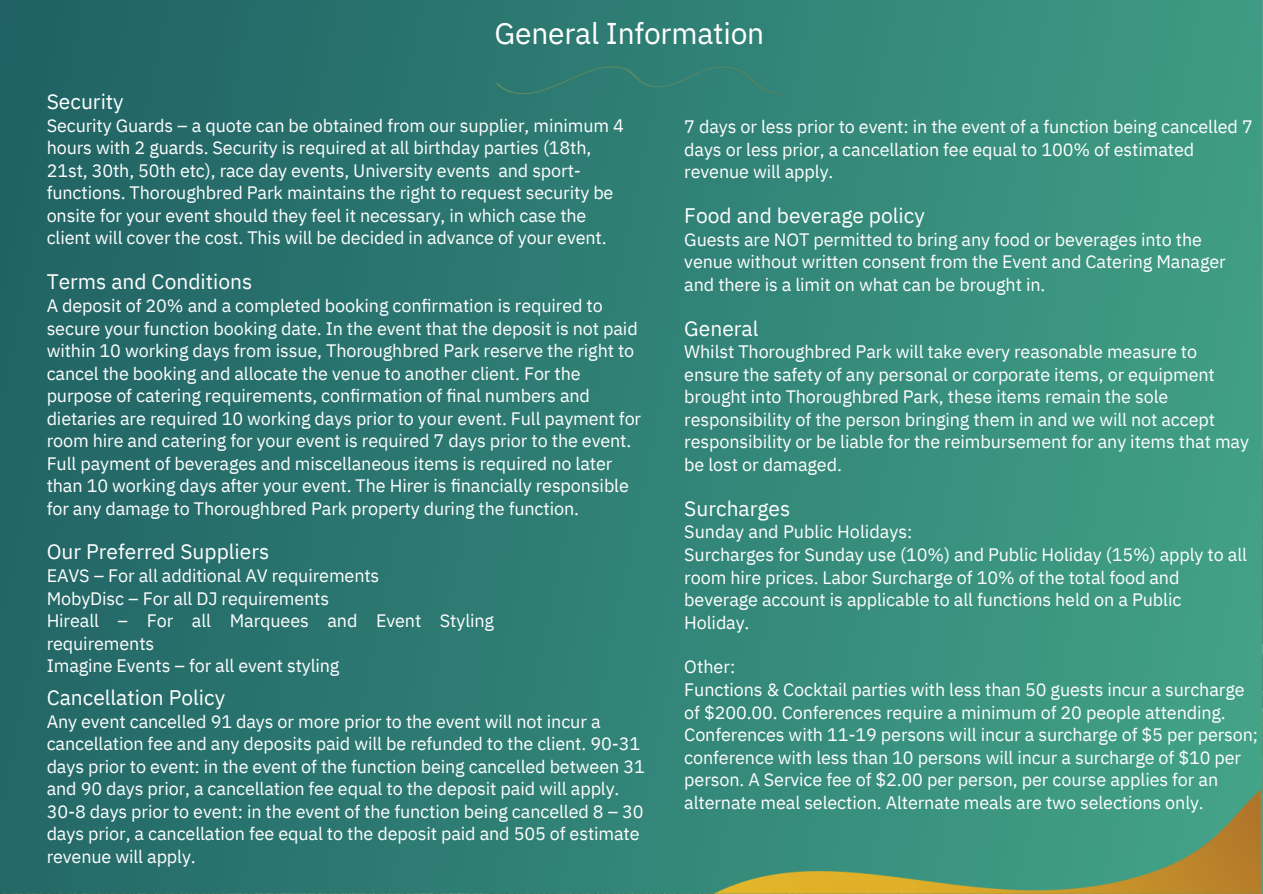
<style>
.page{position:relative;width:1263px;height:894px;background:#fff}
.page>*{position:absolute;margin:0;border:0;box-sizing:border-box;transform-origin:0 0}
.t1{font:30px "IBM Plex Sans";letter-spacing:-.005em;color:#fff}
.t2{font:21px "IBM Plex Sans";color:#fff}
.t3{font:18px/22.5px "IBM Plex Sans";letter-spacing:-.005em;color:#fff}
</style>
<div class="page">
<img style="left:0;top:0;width:1263px;height:893px">
<p class="t2" style="left:47px;top:87px;width:79px">Security</p>
<p class="t1" style="left:494px;top:14px;width:271px">General Information</p>
<p class="t3" style="left:47px;top:114px;width:579px">Security Guards – a quote can be obtained from our supplier, minimum 4 hours with 2 guards. Security is required at all birthday parties (18th, 21st, 30th, 50th etc), race day events, University events and sport&shy;functions. Thoroughbred Park maintains the right to request security be onsite for your event should they feel it necessary, in which case the client will cover the cost. This will be decided in advance of your event.</p>
<p class="t2" style="left:47px;top:267px;width:207px">Terms and Conditions</p>
<p class="t3" style="left:47px;top:294px;width:593px">A deposit of 20% and a completed booking confirmation is required to secure your function booking date. In the event that the deposit is not paid within 10 working days from issue, Thoroughbred Park reserve the right to cancel the booking and allocate the venue to another client. For the</p>
<p class="t3" style="left:47px;top:384px;width:596px">purpose of catering requirements, confirmation of final numbers and dietaries are required 10 working days prior to your event. Full payment for room hire and catering for your event is required 7 days prior to the event.<br>Full payment of beverages and miscellaneous items is required no later than 10 working days after your event. The Hirer is financially responsible for any damage to Thoroughbred Park property during the function.</p>
<p class="t2" style="left:47px;top:537px;width:224px">Our Preferred Suppliers</p>
<p class="t3" style="left:47px;top:564px;width:334px">EAVS – For all additional AV requirements</p>
<p class="t3" style="left:47px;top:586px;width:284px">MobyDisc – For all DJ requirements</p>
<p class="t3" style="left:47px;top:609px;width:449px">Hireall – For all Marquees and Event Styling requirements</p>
<p class="t3" style="left:47px;top:654px;width:294px">Imagine Events – for all event styling</p>
<p class="t2" style="left:47px;top:683px;width:180px">Cancellation Policy</p>
<p class="t3" style="left:47px;top:709px;width:600px">Any event cancelled 91 days or more prior to the event will not incur a cancellation fee and any deposits paid will be refunded to the client. 90-31 days prior to event: in the event of the function being cancelled between 31 and 90 days prior, a cancellation fee equal to the deposit paid will apply.<br>30-8 days prior to event: in the event of the function being cancelled 8 – 30 days prior, a cancellation fee equal to the deposit paid and 505 of estimate revenue will apply.</p>
<p class="t3" style="left:684px;top:115px;width:570px">7 days or less prior to event: in the event of a function being cancelled 7 days or less prior, a cancellation fee equal to 100% of estimated revenue will apply.</p>
<p class="t2" style="left:684px;top:201px;width:242px">Food and beverage policy</p>
<p class="t3" style="left:684px;top:228px;width:543px">Guests are NOT permitted to bring any food or beverages into the venue without written consent from the Event and Catering Manager and there is a limit on what can be brought in.</p>
<p class="t2" style="left:684px;top:314px;width:76px">General</p>
<p class="t3" style="left:684px;top:340px;width:566px">Whilst Thoroughbred Park will take every reasonable measure to ensure the safety of any personal or corporate items, or equipment brought into Thoroughbred Park, these items remain the sole responsibility of the person bringing them in and we will not accept responsibility or be liable for the reimbursement for any items that may be lost or damaged.</p>
<p class="t2" style="left:684px;top:494px;width:108px">Surcharges</p>
<p class="t3" style="left:684px;top:520px;width:230px">Sunday and Public Holidays:</p>
<p class="t3" style="left:684px;top:543px;width:564px">Surcharges for Sunday use (10%) and Public Holiday (15%) apply to all room hire prices. Labor Surcharge of 10% of the total food and beverage account is applicable to all functions held on a Public Holiday.</p>
<p class="t3" style="left:684px;top:655px;width:53px">Other:</p>
<p class="t3" style="left:684px;top:678px;width:575px">Functions &amp; Cocktail parties with less than 50 guests incur a surcharge of $200.00. Conferences require a minimum of 20 people attending.<br>Conferences with 11-19 persons will incur a surcharge of $5 per person; conference with less than 10 persons will incur a surcharge of $10 per person. A Service fee of $2.00 per person, per course applies for an alternate meal selection. Alternate meals are two selections only.</p>
</div>
